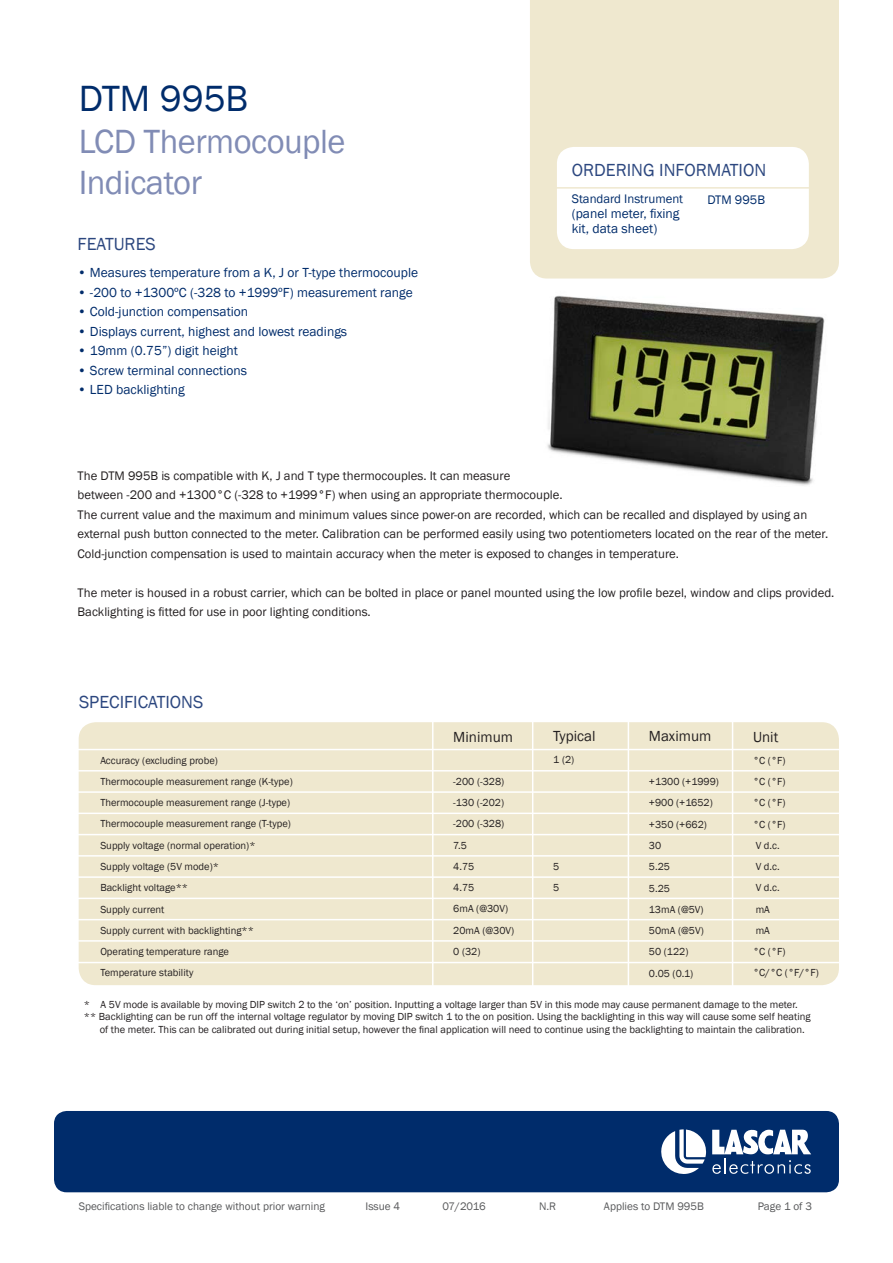
<style>
.page{position:relative;width:893px;height:1263px;background:#fff}
.page>*{position:absolute;margin:0;border:0;box-sizing:border-box;transform-origin:0 0}
.t1{font:37.5px "Franklin Gothic";color:#002c6b}
.t2{font:34.5px "Franklin Gothic";letter-spacing:-.015em;color:#818cb5}
.t3{font:18px "Franklin Gothic";color:#2c477f}
.t4{font:15px "Franklin Gothic";color:#231f20}
.t5{font:13.5px/15px "Franklin Gothic";color:#002c6b}
.t6{font:12.75px/19.5px "Franklin Gothic";color:#231f20}
.t7{font:12.75px "Franklin Gothic";color:#002c6b}
.t8{font:11.25px "Franklin Gothic";color:#57585a}
.t9{font:10.5px/21.3px "Franklin Gothic";color:#231f20}
</style>
<div class="page">
<img style="left:547px;top:295px;width:278px;height:191px">
<div style="left:530px;top:0;width:309px;height:279px;background:#efe8cf"></div>
<div style="left:557px;top:147px;width:252px;height:102px;background:#fff;border-radius:17px"></div>
<hr style="left:540px;top:187px;width:274px;height:2px;background:#efe8cf">
<div style="left:54px;top:1111px;width:785px;height:81px;background:#002c6b;border-radius:13px"></div>
<svg style="left:712px;top:1130px;width:99px;height:44px"></svg>
<svg style="left:661px;top:1129px;width:45px;height:45px"></svg>
<div style="left:79px;top:722px;width:760px;height:263px;background:#efe8cf;border-radius:17px"></div>
<hr style="left:22px;top:770px;width:845px;height:1px;background:#fff">
<hr style="left:34px;top:791px;width:847px;height:2px;background:#fff">
<hr style="left:432px;top:714px;width:2px;height:277px;background:#fff">
<hr style="left:532px;top:714px;width:1px;height:277px;background:#fff">
<hr style="left:732px;top:717px;width:1px;height:274px;background:#fff">
<hr style="left:64px;top:812px;width:804px;height:2px;background:#fff">
<hr style="left:74px;top:855px;width:808px;height:2px;background:#fff">
<hr style="left:68px;top:834px;width:814px;height:1px;background:#fff">
<hr style="left:69px;top:749px;width:781px;height:1px;background:#fff">
<hr style="left:628px;top:720px;width:1px;height:271px;background:#fff">
<hr style="left:73px;top:876px;width:792px;height:2px;background:#fff">
<hr style="left:54px;top:898px;width:815px;height:1px;background:#fff">
<hr style="left:72px;top:919px;width:794px;height:1px;background:#fff">
<hr style="left:73px;top:940px;width:800px;height:2px;background:#fff">
<hr style="left:59px;top:962px;width:800px;height:1px;background:#fff">
<p class="t1" style="left:79px;top:76px;width:171px">DTM 995B</p>
<p class="t2" style="left:79px;top:120px;width:268px">LCD Thermocouple</p>
<p class="t2" style="left:79px;top:161px;width:125px">Indicator</p>
<p class="t3" style="left:78px;top:232px;width:80px">FEATURES</p>
<p class="t5" style="left:78px;top:266px;width:342px">• Measures temperature from a K, J or T-type thermocouple</p>
<p class="t5" style="left:78px;top:285px;width:337px">• -200 to +1300ºC (-328 to +1999ºF) measurement range</p>
<p class="t5" style="left:78px;top:305px;width:172px">• Cold-junction compensation</p>
<p class="t5" style="left:78px;top:324px;width:271px">• Displays current, highest and lowest readings</p>
<p class="t5" style="left:78px;top:344px;width:162px">• 19mm (0.75”) digit height</p>
<p class="t5" style="left:78px;top:363px;width:171px">• Screw terminal connections</p>
<p class="t5" style="left:78px;top:383px;width:109px">• LED backlighting</p>
<p class="t3" style="left:572px;top:158px;width:196px">ORDERING INFORMATION</p>
<p class="t7" style="left:572px;top:191px;width:113px">Standard Instrument</p>
<p class="t5" style="left:572px;top:207px;width:109px">(panel meter, fixing kit, data sheet)</p>
<p class="t7" style="left:707px;top:192px;width:59px">DTM 995B</p>
<p class="t6" style="left:78px;top:466px;width:434px">The DTM 995B is compatible with K, J and T type thermocouples. It can measure</p>
<p class="t6" style="left:78px;top:486px;width:486px">between -200 and +1300°C (-328 to +1999°F) when using an appropriate thermocouple.</p>
<p class="t6" style="left:78px;top:505px;width:731px">The current value and the maximum and minimum values since power-on are recorded, which can be recalled and displayed by using an</p>
<p class="t6" style="left:78px;top:525px;width:752px">external push button connected to the meter. Calibration can be performed easily using two potentiometers located on the rear of the meter.</p>
<p class="t6" style="left:78px;top:544px;width:603px">Cold-junction compensation is used to maintain accuracy when the meter is exposed to changes in temperature.</p>
<p class="t6" style="left:78px;top:583px;width:758px">The meter is housed in a robust carrier, which can be bolted in place or panel mounted using the low profile bezel, window and clips provided.<br>Backlighting is fitted for use in poor lighting conditions.</p>
<p class="t3" style="left:79px;top:691px;width:126px">SPECIFICATIONS</p>
<p class="t9" style="left:100px;top:750px;width:119px">Accuracy (excluding probe)</p>
<p class="t9" style="left:100px;top:771px;width:194px">Thermocouple measurement range (K-type)</p>
<p class="t9" style="left:100px;top:792px;width:191px">Thermocouple measurement range (J-type)</p>
<p class="t9" style="left:100px;top:813px;width:192px">Thermocouple measurement range (T-type)</p>
<p class="t9" style="left:100px;top:835px;width:157px">Supply voltage (normal operation)*</p>
<p class="t9" style="left:100px;top:856px;width:120px">Supply voltage (5V mode)*</p>
<p class="t9" style="left:100px;top:877px;width:89px">Backlight voltage**</p>
<p class="t9" style="left:100px;top:898px;width:66px">Supply current</p>
<p class="t9" style="left:100px;top:920px;width:155px">Supply current with backlighting**</p>
<p class="t9" style="left:100px;top:941px;width:130px">Operating temperature range</p>
<p class="t9" style="left:100px;top:962px;width:95px">Temperature stability</p>
<p class="t4" style="left:453px;top:728px;width:61px">Minimum</p>
<p class="t4" style="left:553px;top:727px;width:44px">Typical</p>
<p class="t4" style="left:649px;top:727px;width:64px">Maximum</p>
<p class="t4" style="left:753px;top:727px;width:27px">Unit</p>
<p class="t9" style="left:453px;top:771px;width:52px">-200 (-328)</p>
<p class="t9" style="left:453px;top:792px;width:52px">-130 (-202)</p>
<p class="t9" style="left:453px;top:813px;width:52px">-200 (-328)</p>
<p class="t9" style="left:453px;top:835px;width:15px">7.5</p>
<p class="t9" style="left:453px;top:856px;width:23px">4.75</p>
<p class="t9" style="left:453px;top:877px;width:23px">4.75</p>
<p class="t9" style="left:453px;top:898px;width:56px">6mA (@30V)</p>
<p class="t9" style="left:453px;top:920px;width:63px">20mA (@30V)<br>0 (32)</p>
<p class="t9" style="left:553px;top:749px;width:23px">1 (2)</p>
<p class="t9" style="left:553px;top:856px;width:8px">5</p>
<p class="t9" style="left:553px;top:877px;width:8px">5</p>
<p class="t9" style="left:649px;top:771px;width:72px">+1300 (+1999)</p>
<p class="t9" style="left:649px;top:792px;width:65px">+900 (+1652)</p>
<p class="t9" style="left:649px;top:814px;width:60px">+350 (+662)</p>
<p class="t9" style="left:649px;top:835px;width:14px">30</p>
<p class="t9" style="left:649px;top:856px;width:23px">5.25</p>
<p class="t9" style="left:649px;top:878px;width:23px">5.25</p>
<p class="t9" style="left:649px;top:899px;width:56px">13mA (@5V)</p>
<p class="t9" style="left:649px;top:920px;width:56px">50mA (@5V)</p>
<p class="t9" style="left:649px;top:941px;width:41px">50 (122)</p>
<p class="t9" style="left:649px;top:963px;width:46px">0.05 (0.1)</p>
<p class="t9" style="left:753px;top:750px;width:34px">°C (°F)</p>
<p class="t9" style="left:753px;top:771px;width:34px">°C (°F)</p>
<p class="t9" style="left:753px;top:792px;width:34px">°C (°F)</p>
<p class="t9" style="left:753px;top:814px;width:34px">°C (°F)</p>
<p class="t9" style="left:756px;top:835px;width:26px">V d.c.</p>
<p class="t9" style="left:756px;top:856px;width:26px">V d.c.</p>
<p class="t9" style="left:756px;top:877px;width:26px">V d.c.</p>
<p class="t9" style="left:756px;top:899px;width:16px">mA</p>
<p class="t9" style="left:756px;top:920px;width:16px">mA</p>
<p class="t9" style="left:753px;top:941px;width:34px">°C (°F)</p>
<p class="t9" style="left:753px;top:962px;width:67px">°C/°C (°F/°F)</p>
<p class="t9" style="left:84px;top:994px;width:715px">* A 5V mode is available by moving DIP switch 2 to the ‘on’ position. Inputting a voltage larger than 5V in this mode may cause permanent damage to the meter.</p>
<p class="t9" style="left:84px;top:1006px;width:728px">** Backlighting can be run off the internal voltage regulator by moving DIP switch 1 to the on position. Using the backlighting in this way will cause some self heating</p>
<p class="t9" style="left:100px;top:1019px;width:706px">of the meter. This can be calibrated out during initial setup, however the final application will need to continue using the backlighting to maintain the calibration.</p>
<p class="t8" style="left:79px;top:1199px;width:248px">Specifications liable to change without prior warning</p>
<p class="t8" style="left:366px;top:1199px;width:36px">Issue 4</p>
<p class="t8" style="left:442px;top:1199px;width:45px">07/2016</p>
<p class="t8" style="left:539px;top:1199px;width:19px">N.R</p>
<p class="t8" style="left:604px;top:1199px;width:101px">Applies to DTM 995B</p>
<p class="t8" style="left:758px;top:1199px;width:56px">Page 1 of 3</p>
</div>
